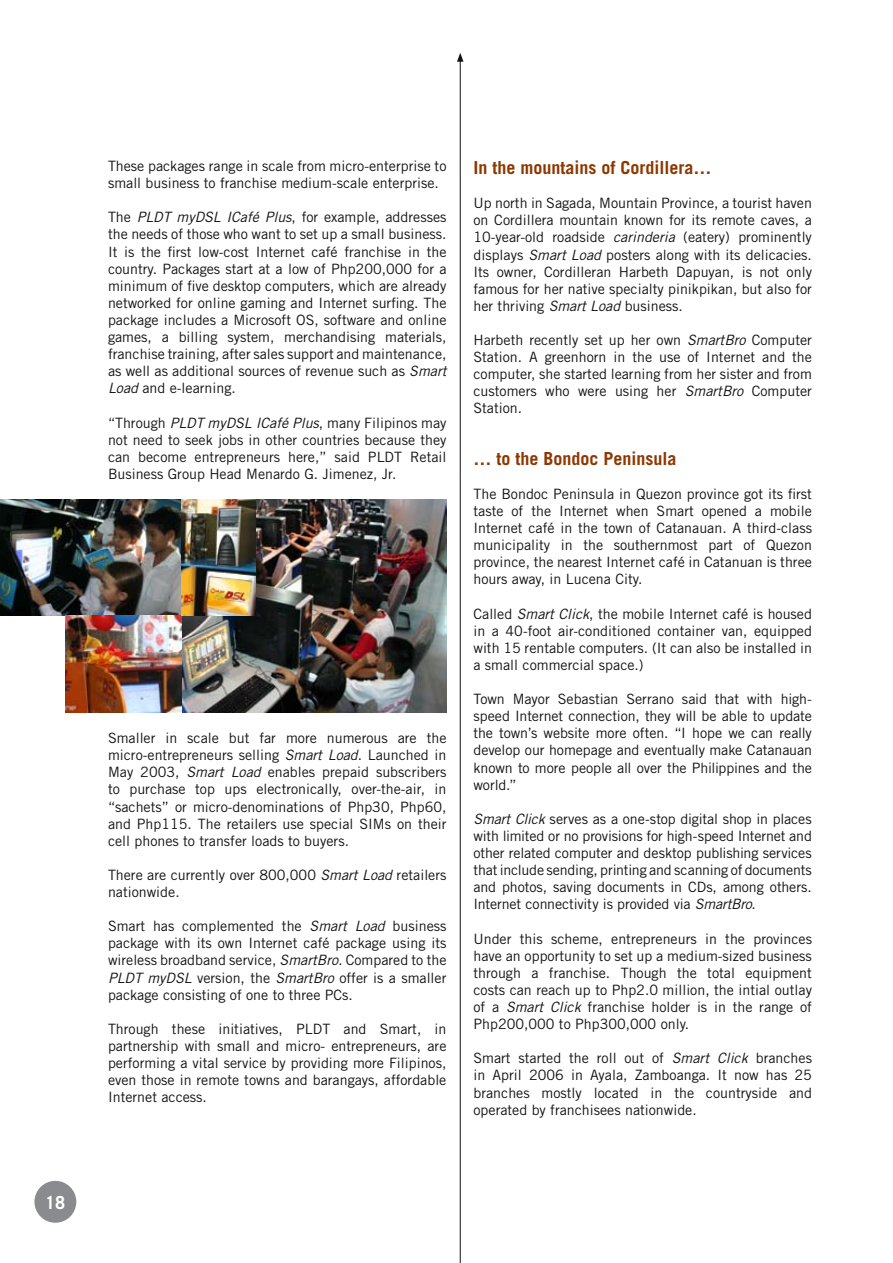
<style>
.page{position:relative;width:893px;height:1263px;background:#fff}
.page>*{position:absolute;margin:0;border:0;box-sizing:border-box;transform-origin:0 0}
.t1{font:700 18px "Trade Gothic";color:#8e3800}
.t2{font:700 18px "Trade Gothic";color:#fff}
.t3{font:14.25px/17.1px "Trade Gothic";color:#141214;text-align:justify}
.s1{font-style:italic}
</style>
<div class="page">
<img style="left:0;top:499px;width:256px;height:116px">
<img style="left:182px;top:500px;width:264px;height:212px">
<hr style="left:460px;top:59px;width:1px;height:1204px;background:#141214">
<svg style="left:457px;top:53px;width:6px;height:9px"></svg>
<img style="left:65px;top:615px;width:117px;height:97px">
<div style="left:35px;top:1181px;width:41px;height:41px;background:#8a8b8e;border-radius:50%"></div>
<div style="left:34px;top:1181px;width:42px;height:42px;border:2px solid #8a8b8e;border-radius:50%"></div>
<p class="t2" style="left:45px;top:1191px;width:22px">18</p>
<p class="t3" style="left:108px;top:157px;width:340px">These packages range in scale from micro-enterprise to small business to franchise medium-scale enterprise.</p>
<p class="t3" style="left:108px;top:209px;width:340px">The <span class="s1">PLDT myDSL ICafé Plus</span>, for example, addresses the needs of those who want to set up a small business.<br>It is the first low-cost Internet café franchise in the country. Packages start at a low of Php200,000 for a minimum of five desktop computers, which are already networked for online gaming and Internet surfing. The package includes a Microsoft OS, software and online games, a billing system, merchandising materials, franchise training, after sales support and maintenance, as well as additional sources of revenue such as <span class="s1">Smart Load</span> and e-learning.</p>
<p class="t3" style="left:108px;top:414px;width:340px">“Through <span class="s1">PLDT myDSL ICafé Plus</span>, many Filipinos may not need to seek jobs in other countries because they can become entrepreneurs here,” said PLDT Retail Business Group Head Menardo G. Jimenez, Jr.</p>
<p class="t3" style="left:108px;top:729px;width:340px">Smaller in scale but far more numerous are the micro-entrepreneurs selling <span class="s1">Smart Load</span>. Launched in May 2003, <span class="s1">Smart Load</span> enables prepaid subscribers to purchase top ups electronically, over-the-air, in “sachets” or micro-denominations of Php30, Php60, and Php115. The retailers use special SIMs on their cell phones to transfer loads to buyers.</p>
<p class="t3" style="left:108px;top:866px;width:340px">There are currently over 800,000 <span class="s1">Smart Load</span> retailers nationwide.</p>
<p class="t3" style="left:108px;top:917px;width:340px">Smart has complemented the <span class="s1">Smart Load</span> business package with its own Internet café package using its wireless broadband service, <span class="s1">SmartBro.</span> Compared to the <span class="s1">PLDT myDSL</span> version, the <span class="s1">SmartBro</span> offer is a smaller package consisting of one to three PCs.</p>
<p class="t3" style="left:108px;top:1020px;width:340px">Through these initiatives, PLDT and Smart, in partnership with small and micro- entrepreneurs, are performing a vital service by providing more Filipinos, even those in remote towns and barangays, affordable Internet access.</p>
<p class="t1" style="left:473px;top:156px;width:240px">In the mountains of Cordillera…</p>
<p class="t3" style="left:473px;top:194px;width:340px">Up north in Sagada, Mountain Province, a tourist haven on Cordillera mountain known for its remote caves, a 10-year-old roadside <span class="s1">carinderia</span> (eatery) prominently displays <span class="s1">Smart Load</span> posters along with its delicacies.<br>Its owner, Cordilleran Harbeth Dapuyan, is not only famous for her native specialty pinikpikan, but also for her thriving <span class="s1">Smart Load</span> business.</p>
<p class="t3" style="left:473px;top:331px;width:340px">Harbeth recently set up her own <span class="s1">SmartBro</span> Computer Station. A greenhorn in the use of Internet and the computer, she started learning from her sister and from customers who were using her <span class="s1">SmartBro</span> Computer Station.</p>
<p class="t1" style="left:473px;top:447px;width:205px">… to the Bondoc Peninsula</p>
<p class="t3" style="left:473px;top:485px;width:340px">The Bondoc Peninsula in Quezon province got its first taste of the Internet when Smart opened a mobile Internet café in the town of Catanauan. A third-class municipality in the southernmost part of Quezon province, the nearest Internet café in Catanuan is three hours away, in Lucena City.</p>
<p class="t3" style="left:473px;top:605px;width:340px">Called <span class="s1">Smart Click</span>, the mobile Internet café is housed in a 40-foot air-conditioned container van, equipped with 15 rentable computers. (It can also be installed in a small commercial space.)</p>
<p class="t3" style="left:473px;top:690px;width:340px">Town Mayor Sebastian Serrano said that with high&shy;speed Internet connection, they will be able to update the town’s website more often. “I hope we can really develop our homepage and eventually make Catanauan known to more people all over the Philippines and the world.”</p>
<p class="t3" style="left:473px;top:810px;width:340px"><span class="s1">Smart Click</span> serves as a one-stop digital shop in places with limited or no provisions for high-speed Internet and other related computer and desktop publishing services that include sending, printing and scanning of documents and photos, saving documents in CDs, among others.<br>Internet connectivity is provided via <span class="s1">SmartBro</span>.</p>
<p class="t3" style="left:473px;top:930px;width:340px">Under this scheme, entrepreneurs in the provinces have an opportunity to set up a medium-sized business through a franchise. Though the total equipment costs can reach up to Php2.0 million, the intial outlay of a <span class="s1">Smart Click</span> franchise holder is in the range of Php200,000 to Php300,000 only.</p>
<p class="t3" style="left:473px;top:1049px;width:340px">Smart started the roll out of <span class="s1">Smart Click</span> branches in April 2006 in Ayala, Zamboanga. It now has 25 branches mostly located in the countryside and operated by franchisees nationwide.</p>
</div>
